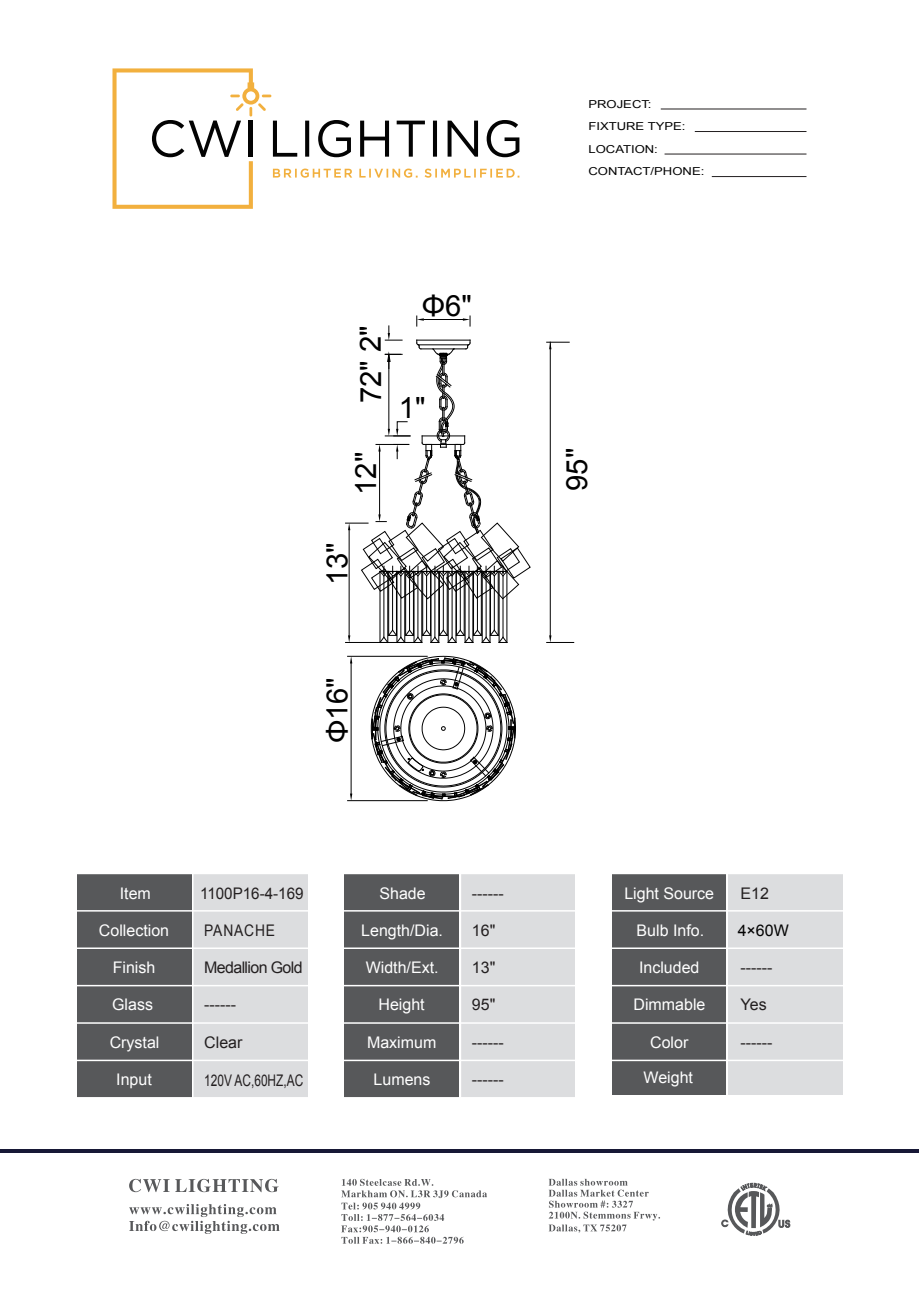
<style>
.page{position:relative;width:919px;height:1289px;background:#fff}
.page>*{position:absolute;margin:0;border:0;box-sizing:border-box;transform-origin:0 0}
.t1{font:29.25px "Arial";color:#000}
.t2{font:16.05px "Arial";color:#fff}
.t3{font:16.05px "Arial";color:#231f20}
.t4{font:16.05px "Arial";color:#231f20;scale:.74 1}
.t5{font:16.05px "Arial";letter-spacing:-.04em;color:#231f20}
.t6{font:16.05px "Arial";color:#231f20;scale:.95 1}
.t7{font:16.05px "Arial";letter-spacing:.06em;color:#231f20;scale:.87 1}
.t8{font:16.05px "Arial";color:#030303}
.t9{font:10.95px/22.4px "Arial";color:#030303;scale:1.19 1}
</style>
<div class="page">
<hr style="left:387px;top:571px;width:1px;height:71px;background:#000">
<hr style="left:379px;top:571px;width:1px;height:71px;background:#000">
<hr style="left:383px;top:576px;width:1px;height:61px;background:#000">
<hr style="left:388px;top:571px;width:1px;height:64px;background:#000">
<hr style="left:392px;top:576px;width:1px;height:54px;background:#000">
<hr style="left:404px;top:571px;width:1px;height:71px;background:#000">
<hr style="left:396px;top:571px;width:1px;height:71px;background:#000">
<hr style="left:400px;top:576px;width:1px;height:61px;background:#000">
<hr style="left:405px;top:571px;width:1px;height:64px;background:#000">
<hr style="left:409px;top:576px;width:1px;height:54px;background:#000">
<hr style="left:421px;top:571px;width:1px;height:71px;background:#000">
<hr style="left:413px;top:571px;width:1px;height:71px;background:#000">
<hr style="left:417px;top:576px;width:1px;height:61px;background:#000">
<hr style="left:422px;top:571px;width:1px;height:64px;background:#000">
<hr style="left:426px;top:576px;width:1px;height:54px;background:#000">
<hr style="left:438px;top:571px;width:1px;height:71px;background:#000">
<hr style="left:430px;top:571px;width:1px;height:71px;background:#000">
<hr style="left:434px;top:576px;width:1px;height:61px;background:#000">
<hr style="left:506px;top:571px;width:1px;height:71px;background:#000">
<hr style="left:502px;top:576px;width:1px;height:61px;background:#000">
<hr style="left:490px;top:571px;width:1px;height:64px;background:#000">
<hr style="left:498px;top:571px;width:1px;height:64px;background:#000">
<hr style="left:494px;top:576px;width:1px;height:54px;background:#000">
<hr style="left:482px;top:571px;width:1px;height:71px;background:#000">
<hr style="left:489px;top:571px;width:1px;height:71px;background:#000">
<hr style="left:485px;top:576px;width:1px;height:61px;background:#000">
<hr style="left:473px;top:571px;width:1px;height:64px;background:#000">
<hr style="left:481px;top:571px;width:1px;height:64px;background:#000">
<hr style="left:477px;top:576px;width:1px;height:54px;background:#000">
<hr style="left:472px;top:571px;width:1px;height:71px;background:#000">
<hr style="left:468px;top:576px;width:1px;height:61px;background:#000">
<hr style="left:456px;top:571px;width:1px;height:64px;background:#000">
<hr style="left:464px;top:571px;width:1px;height:64px;background:#000">
<hr style="left:460px;top:576px;width:1px;height:54px;background:#000">
<hr style="left:448px;top:571px;width:1px;height:71px;background:#000">
<hr style="left:455px;top:571px;width:1px;height:71px;background:#000">
<hr style="left:451px;top:576px;width:1px;height:61px;background:#000">
<hr style="left:447px;top:571px;width:1px;height:64px;background:#000">
<hr style="left:439px;top:571px;width:1px;height:64px;background:#000">
<hr style="left:443px;top:576px;width:1px;height:54px;background:#000">
<svg style="left:379px;top:629px;width:129px;height:14px"></svg>
<svg style="left:370px;top:655px;width:146px;height:146px"></svg>
<hr style="left:345px;top:642px;width:69px;height:1px;background:#000">
<hr style="left:349px;top:530px;width:1px;height:105px;background:#000">
<svg style="left:348px;top:635px;width:2px;height:7px"></svg>
<hr style="left:550px;top:342px;width:1px;height:293px;background:#000">
<svg style="left:546px;top:635px;width:27px;height:8px"></svg>
<svg style="left:546px;top:342px;width:23px;height:7px"></svg>
<hr style="left:347px;top:656px;width:80px;height:1px;background:#000">
<hr style="left:347px;top:800px;width:80px;height:1px;background:#000">
<hr style="left:351px;top:663px;width:1px;height:130px;background:#000">
<svg style="left:350px;top:656px;width:2px;height:7px"></svg>
<svg style="left:350px;top:793px;width:2px;height:7px"></svg>
<svg style="left:345px;top:316px;width:186px;height:283px"></svg>
<hr style="left:0;top:1149px;width:918px;height:4px;background:#171836">
<div style="left:611px;top:873px;width:115px;height:221px;background:#57585a"></div>
<div style="left:77px;top:873px;width:114px;height:224px;background:#57585a"></div>
<div style="left:344px;top:873px;width:115px;height:224px;background:#57585a"></div>
<div style="left:728px;top:873px;width:114px;height:221px;background:#dcdddf"></div>
<div style="left:193px;top:873px;width:115px;height:224px;background:#dcdddf"></div>
<div style="left:460px;top:873px;width:115px;height:224px;background:#dcdddf"></div>
<hr style="left:76px;top:872px;width:767px;height:2px;background:#fff">
<hr style="left:76px;top:910px;width:767px;height:1px;background:#fff">
<hr style="left:76px;top:947px;width:767px;height:2px;background:#fff">
<hr style="left:76px;top:984px;width:767px;height:2px;background:#fff">
<hr style="left:76px;top:1022px;width:767px;height:1px;background:#fff">
<hr style="left:76px;top:1059px;width:767px;height:2px;background:#fff">
<hr style="left:459px;top:857px;width:2px;height:240px;background:#fff">
<svg style="left:721px;top:1182px;width:69px;height:53px"></svg>
<svg style="left:341px;top:1178px;width:146px;height:65px"></svg>
<svg style="left:548px;top:1178px;width:112px;height:54px"></svg>
<svg style="left:129px;top:1178px;width:149px;height:14px"></svg>
<svg style="left:129px;top:1204px;width:150px;height:29px"></svg>
<hr style="left:660px;top:109px;width:146px;height:1px;background:#231f20">
<hr style="left:694px;top:131px;width:112px;height:1px;background:#231f20">
<hr style="left:664px;top:154px;width:142px;height:1px;background:#231f20">
<hr style="left:711px;top:176px;width:95px;height:1px;background:#231f20">
<svg style="left:112px;top:68px;width:407px;height:141px"></svg>
<h1 class="t1" style="left:352px;top:403px;width:79px;rotate:-90deg">72" 2"</h1>
<h1 class="t1" style="left:346px;top:495px;width:44px;rotate:-90deg">12"</h1>
<h1 class="t1" style="left:318px;top:585px;width:44px;rotate:-90deg">13"</h1>
<h1 class="t1" style="left:422px;top:286px;width:51px">Φ6"</h1>
<h1 class="t1" style="left:399px;top:389px;width:28px">1"</h1>
<h1 class="t1" style="left:318px;top:743px;width:68px;rotate:-90deg">Φ16"</h1>
<p class="t2" style="left:120px;top:882px;width:33px">Item</p>
<p class="t2" style="left:99px;top:920px;width:72px">Collection</p>
<p class="t2" style="left:113px;top:957px;width:44px">Finish</p>
<p class="t2" style="left:112px;top:994px;width:42px">Glass</p>
<p class="t2" style="left:110px;top:1031px;width:51px">Crystal</p>
<p class="t2" style="left:116px;top:1068px;width:37px">Input</p>
<p class="t6" style="left:200px;top:882px;width:111px">1100P16-4-169</p>
<p class="t2" style="left:379px;top:882px;width:48px">Shade</p>
<p class="t2" style="left:361px;top:920px;width:83px">Length/Dia.</p>
<p class="t2" style="left:365px;top:957px;width:74px">Width/Ext.</p>
<p class="t2" style="left:378px;top:994px;width:48px">Height</p>
<p class="t2" style="left:367px;top:1031px;width:71px">Maximum</p>
<p class="t3" style="left:472px;top:882px;width:33px">------</p>
<p class="t3" style="left:472px;top:920px;width:25px">16"</p>
<p class="t7" style="left:204px;top:920px;width:83px">PANACHE</p>
<p class="t5" style="left:204px;top:957px;width:100px">Medallion Gold</p>
<p class="t3" style="left:472px;top:957px;width:25px">13"</p>
<p class="t3" style="left:472px;top:994px;width:25px">95"</p>
<p class="t3" style="left:472px;top:1031px;width:33px">------</p>
<p class="t3" style="left:472px;top:1068px;width:33px">------</p>
<p class="t3" style="left:204px;top:994px;width:33px">------</p>
<p class="t3" style="left:204px;top:1031px;width:40px">Clear</p>
<p class="t4" style="left:204px;top:1069px;width:135px">120V AC,60HZ,AC</p>
<p class="t2" style="left:373px;top:1068px;width:58px">Lumens</p>
<p class="t9" style="left:588px;top:93px;width:99px">PROJECT:<br>FIXTURE TYPE:<br>LOCATION:<br>CONTACT/PHONE:</p>
<h1 class="t1" style="left:557px;top:491px;width:44px;rotate:-90deg">95"</h1>
<p class="t2" style="left:624px;top:882px;width:91px">Light Source</p>
<p class="t2" style="left:636px;top:920px;width:69px">Bulb Info.</p>
<p class="t2" style="left:639px;top:957px;width:62px">Included</p>
<p class="t2" style="left:633px;top:994px;width:73px">Dimmable</p>
<p class="t2" style="left:650px;top:1031px;width:40px">Color</p>
<p class="t2" style="left:643px;top:1066px;width:51px">Weight</p>
<p class="t3" style="left:740px;top:882px;width:30px">E12</p>
<p class="t8" style="left:737px;top:920px;width:53px">4×60W</p>
<p class="t3" style="left:740px;top:957px;width:33px">------</p>
<p class="t3" style="left:740px;top:994px;width:28px">Yes</p>
<p class="t3" style="left:740px;top:1031px;width:33px">------</p>
</div>
